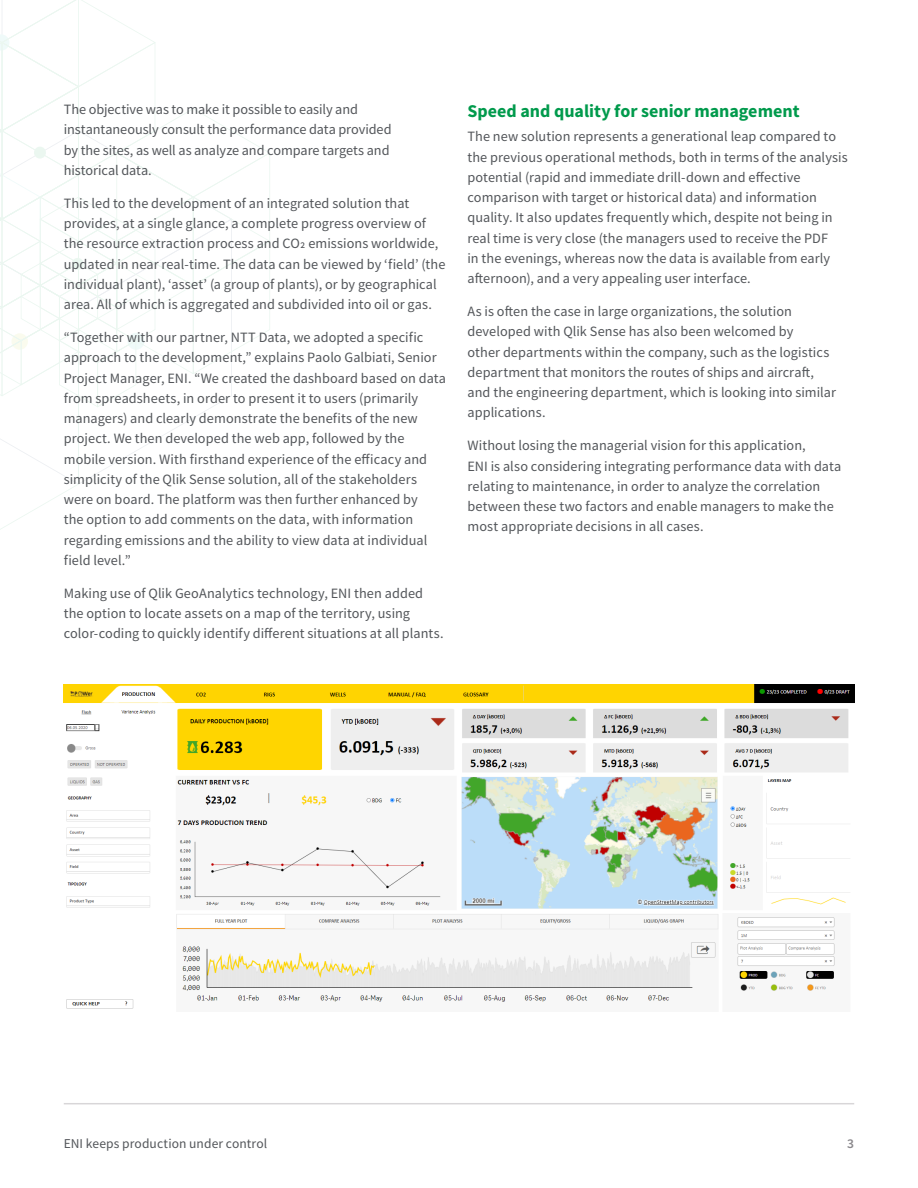
<style>
.page{position:relative;width:918px;height:1188px;background:#fff}
.page>*{position:absolute;margin:0;border:0;box-sizing:border-box;transform-origin:0 0}
.Text_Sub_Heading{font:700 18px "Source Sans Pro";color:#009a4c}
.Body_copy{font:14.25px/20.2px "Source Sans Pro";letter-spacing:.005em;color:#53565a}
.Footnote{font:13.5px "Source Sans Pro";letter-spacing:.01em;color:#53565a}
.t1{font:600 13.5px "Source Sans Pro";color:#89878b}
</style>
<div class="page">
<svg style="left:0;top:0;width:270px;height:530px"></svg>
<div style="left:72px;top:258px;width:12px;height:12px;background:#ebf7f0;border-radius:50%"></div>
<div style="left:34px;top:147px;width:12px;height:12px;background:#ebf7f0;border-radius:50%"></div>
<hr style="left:64px;top:1103px;width:790px;height:1px;background:#d8d6d8">
<img style="left:64px;top:684px;width:790px;height:325px">
<p class="Body_copy" style="left:64px;top:99px;width:329px">The objective was to make it possible to easily and instantaneously consult the performance data provided by the sites, as well as analyze and compare targets and historical data.</p>
<p class="Body_copy" style="left:64px;top:193px;width:383px">This led to the development of an integrated solution that provides, at a single glance, a complete progress overview of the resource extraction process and CO2 emissions worldwide, updated in near real-time. The data can be viewed by ‘field’ (the individual plant), ‘asset’ (a group of plants), or by geographical area. All of which is aggregated and subdivided into oil or gas.</p>
<p class="Body_copy" style="left:64px;top:327px;width:384px">“Together with our partner, NTT Data, we adopted a specific approach to the development,” explains Paolo Galbiati, Senior Project Manager, ENI. “We created the dashboard based on data from spreadsheets, in order to present it to users (primarily managers) and clearly demonstrate the benefits of the new project. We then developed the web app, followed by the mobile version. With firsthand experience of the efficacy and simplicity of the Qlik Sense solution, all of the stakeholders were on board. The platform was then further enhanced by<br>the option to add comments on the data, with information regarding emissions and the ability to view data at individual field level.”</p>
<p class="Body_copy" style="left:64px;top:583px;width:381px">Making use of Qlik GeoAnalytics technology, ENI then added the option to locate assets on a map of the territory, using color-coding to quickly identify different situations at all plants.</p>
<p class="Text_Sub_Heading" style="left:468px;top:99px;width:334px">Speed and quality for senior management</p>
<p class="Body_copy" style="left:468px;top:127px;width:382px">The new solution represents a generational leap compared to the previous operational methods, both in terms of the analysis potential (rapid and immediate drill-down and effective comparison with target or historical data) and information quality. It also updates frequently which, despite not being in real time is very close (the managers used to receive the PDF<br>in the evenings, whereas now the data is available from early afternoon), and a very appealing user interface.</p>
<p class="Body_copy" style="left:468px;top:301px;width:370px">As is often the case in large organizations, the solution developed with Qlik Sense has also been welcomed by<br>other departments within the company, such as the logistics department that monitors the routes of ships and aircraft, and the engineering department, which is looking into similar applications.</p>
<p class="Body_copy" style="left:468px;top:436px;width:375px">Without losing the managerial vision for this application,<br>ENI is also considering integrating performance data with data relating to maintenance, in order to analyze the correlation between these two factors and enable managers to make the most appropriate decisions in all cases.</p>
<p class="Footnote" style="left:64px;top:1135px;width:205px">ENI keeps production under control</p>
<p class="t1" style="left:847px;top:1135px;width:8px">3</p>
</div>
